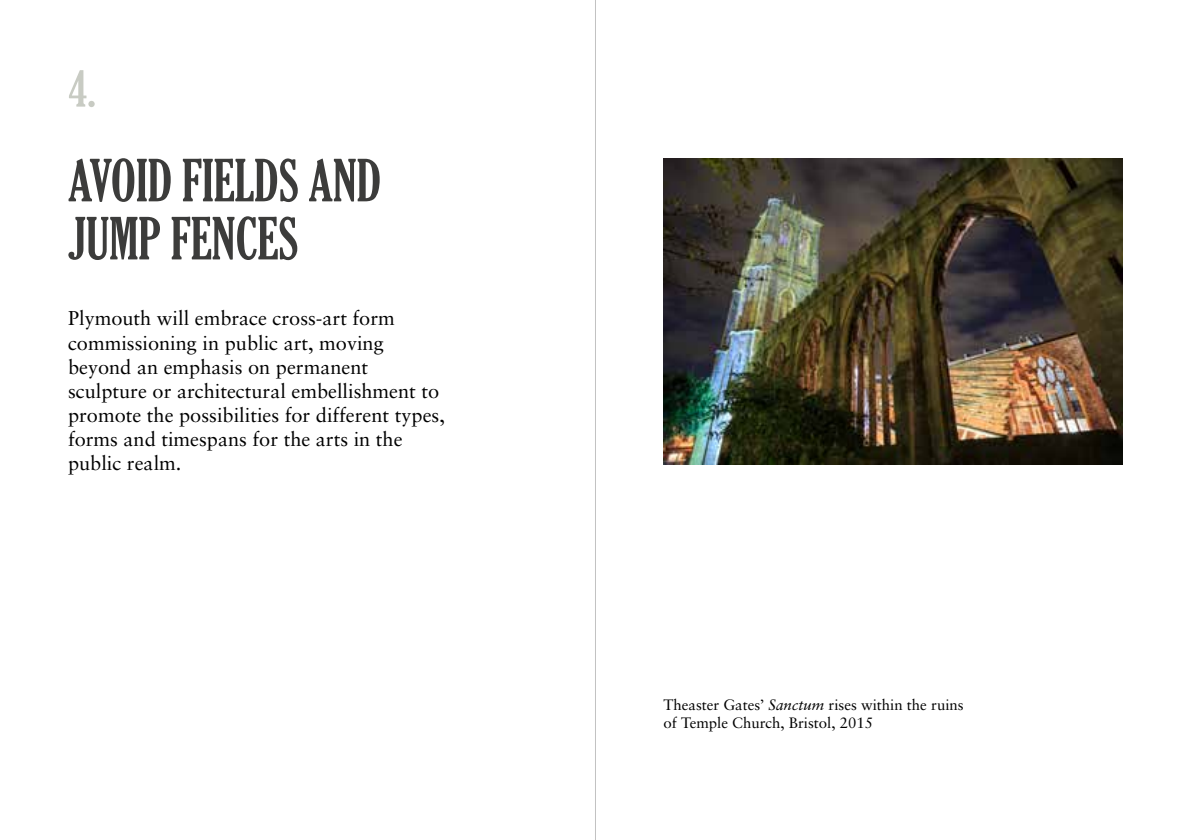
<style>
.page{position:relative;width:1191px;height:840px;background:#fff}
.page>*{position:absolute;margin:0;border:0;box-sizing:border-box;transform-origin:0 0}
.t1{font:extra-condensed 56px/58px "Gloucester";color:#3c3c3b}
.t2{font:extra-condensed 50px "Gloucester";color:#c8cbc3}
.t3{font:20px/24px "Sabon";color:#000}
.t4{font:15px/18px "Sabon";color:#000}
.s1{font-style:italic}
</style>
<div class="page">
<hr style="left:595px;top:0;width:1px;height:839px;background:#c2c2c2">
<img style="left:663px;top:158px;width:460px;height:306px">
<h2 class="t2" style="left:68px;top:59px;width:29px">4.</h2>
<h1 class="t1" style="left:68px;top:152px;width:315px">AVOID FIELDS AND<br>JUMP FENCES</h1>
<p class="t3" style="left:68px;top:306px;width:378px">Plymouth will embrace cross-art form commissioning in public art, moving beyond an emphasis on permanent sculpture or architectural embellishment to promote the possibilities for different types, forms and timespans for the arts in the public realm.</p>
<p class="t4" style="left:663px;top:695px;width:302px">Theaster Gates’ <span class="s1">Sanctum</span> rises within the ruins of Temple Church, Bristol, 2015</p>
</div>
